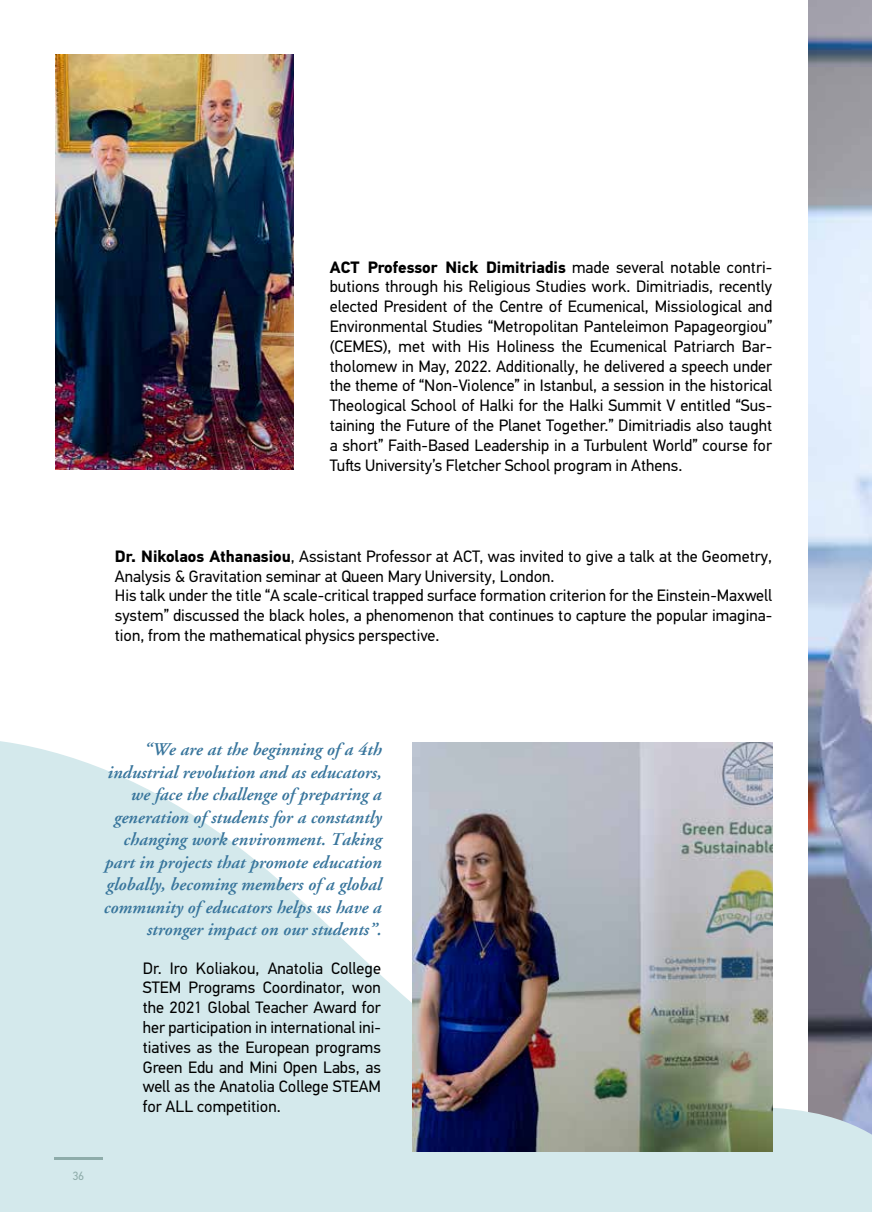
<style>
.page{position:relative;width:872px;height:1212px;background:#fff}
.page>*{position:absolute;margin:0;border:0;box-sizing:border-box;transform-origin:0 0}
.t1{font:italic 500 18px/22.5px "CF Garamond";color:#38759c;text-align:right}
.t2{font:16.5px/19.8px "PF Din Text Pro";color:#000;text-align:justify}
.t3{font:12px "PF Din Text Pro";color:#8eacaa}
.s1{font-weight:700}
</style>
<div class="page">
<img style="left:808px;top:0;width:64px;height:728px">
<svg style="left:0;top:728px;width:872px;height:484px;fill:#d4e9ec"></svg>
<img style="left:412px;top:742px;width:360px;height:409px">
<img style="left:56px;top:54px;width:238px;height:415px">
<hr style="left:54px;top:1157px;width:49px;height:3px;background:#8eacaa">
<p class="t2" style="left:330px;top:257px;width:444px"><span class="s1">ACT Professor Nick Dimitriadis</span> made several notable contri&shy;butions through his Religious Studies work. Dimitriadis, recently elected President of the Centre of Ecumenical, Missiological and Environmental Studies “Metropolitan Panteleimon Papageorgiou” (CEMES), met with His Holiness the Ecumenical Patriarch Bar&shy;tholomew in May, 2022. Additionally, he delivered a speech under the theme of “Non-Violence” in Istanbul, a session in the historical Theological School of Halki for the Halki Summit V entitled “Sus&shy;taining the Future of the Planet Together.” Dimitriadis also taught a short” Faith-Based Leadership in a Turbulent World” course for Tufts University’s Fletcher School program in Athens.</p>
<p class="t2" style="left:115px;top:546px;width:659px;text-align:left"><span class="s1">Dr. Nikolaos Athanasiou</span>, Assistant Professor at ACT, was invited to give a talk at the Geometry, Analysis &amp; Gravitation seminar at Queen Mary University, London.<br>His talk under the title “A scale-critical trapped surface formation criterion for the Einstein-Maxwell system” discussed the black holes, a phenomenon that continues to capture the popular imagina&shy;tion, from the mathematical physics perspective.</p>
<p class="t1" style="left:103px;top:739px;width:279px">“We are at the beginning of a 4th industrial revolution and as educators, we face the challenge of preparing a generation of students for a constantly changing work environment. Taking part in projects that promote education globally, becoming members of a global community of educators helps us have a stronger impact on our students”.</p>
<p class="t2" style="left:143px;top:958px;width:240px">Dr. Iro Koliakou, Anatolia College STEM Programs Coordinator, won the 2021 Global Teacher Award for her participation in international ini&shy;tiatives as the European programs Green Edu and Mini Open Labs, as well as the Anatolia College STEAM for ALL competition.</p>
<p class="t3" style="left:73px;top:1168px;width:13px">36</p>
</div>
